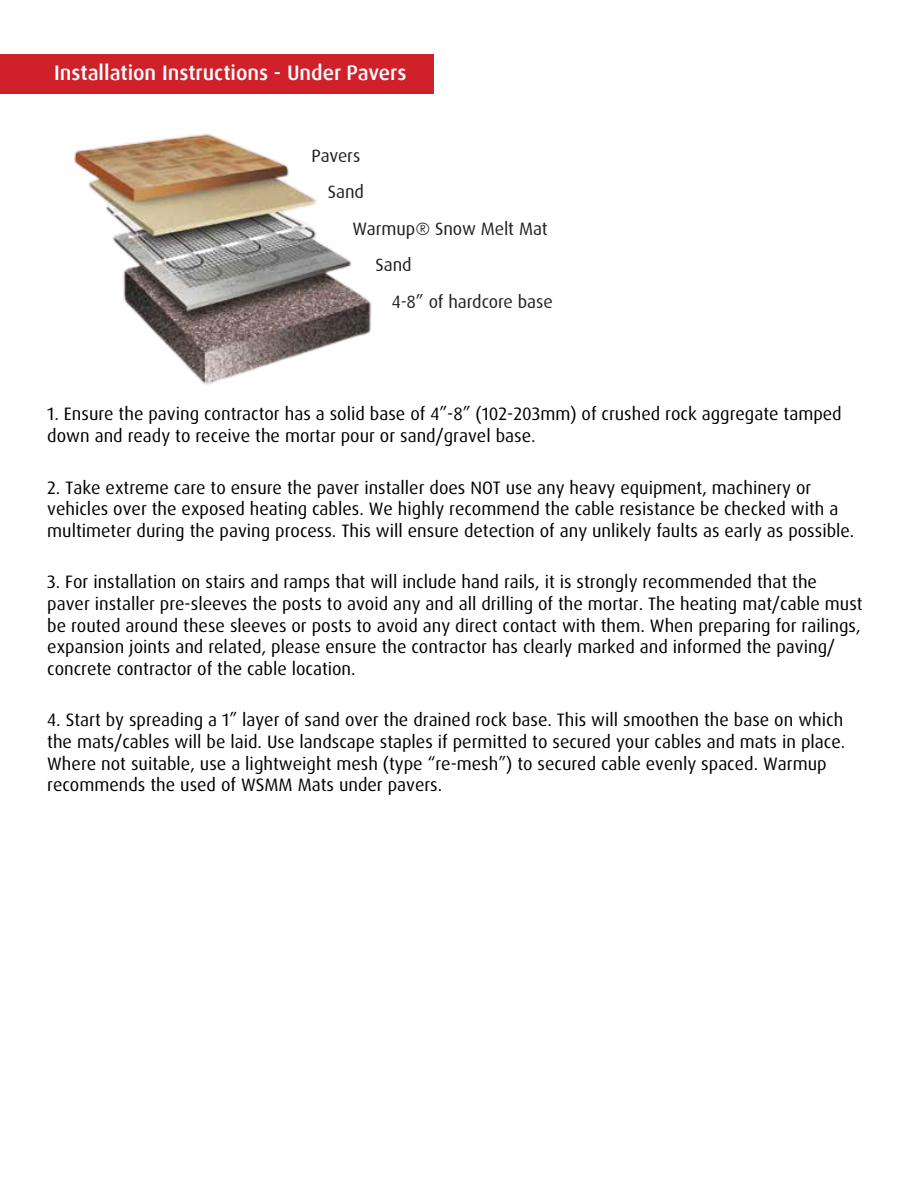
<style>
.page{position:relative;width:918px;height:1188px;background:#fff}
.page>*{position:absolute;margin:0;border:0;box-sizing:border-box;transform-origin:0 0}
.t1{font:500 21px "Dax Offc";color:#fff}
.t2{font:18px/21.6px "Dax Pro";color:#000}
.t3{font:18px "Dax";letter-spacing:-.005em;color:#231f20}
</style>
<div class="page">
<div style="left:0;top:54px;width:433px;height:40px;background:#d02029"></div>
<img style="left:74px;top:133px;width:298px;height:252px">
<p class="t1" style="left:54px;top:59px;width:354px">Installation Instructions - Under Pavers</p>
<p class="t3" style="left:312px;top:146px;width:50px">Pavers</p>
<p class="t3" style="left:328px;top:182px;width:38px">Sand</p>
<p class="t3" style="left:352px;top:219px;width:197px">Warmup® Snow Melt Mat</p>
<p class="t3" style="left:375px;top:255px;width:38px">Sand</p>
<p class="t3" style="left:392px;top:292px;width:163px">4-8” of hardcore base</p>
<p class="t2" style="left:47px;top:403px;width:796px">1. Ensure the paving contractor has a solid base of 4”-8” (102-203mm) of crushed rock aggregate tamped down and ready to receive the mortar pour or sand/gravel base.</p>
<p class="t2" style="left:47px;top:477px;width:809px">2. Take extreme care to ensure the paver installer does NOT use any heavy equipment, machinery or vehicles over the exposed heating cables. We highly recommend the cable resistance be checked with a multimeter during the paving process. This will ensure detection of any unlikely faults as early as possible.</p>
<p class="t2" style="left:47px;top:571px;width:817px">3. For installation on stairs and ramps that will include hand rails, it is strongly recommended that the paver installer pre-sleeves the posts to avoid any and all drilling of the mortar. The heating mat/cable must be routed around these sleeves or posts to avoid any direct contact with them. When preparing for railings, expansion joints and related, please ensure the contractor has clearly marked and informed the paving/ concrete contractor of the cable location.</p>
<p class="t2" style="left:47px;top:709px;width:800px">4. Start by spreading a 1” layer of sand over the drained rock base. This will smoothen the base on which the mats/cables will be laid. Use landscape staples if permitted to secured your cables and mats in place.<br>Where not suitable, use a lightweight mesh (type “re-mesh”) to secured cable evenly spaced. Warmup recommends the used of WSMM Mats under pavers.</p>
</div>
